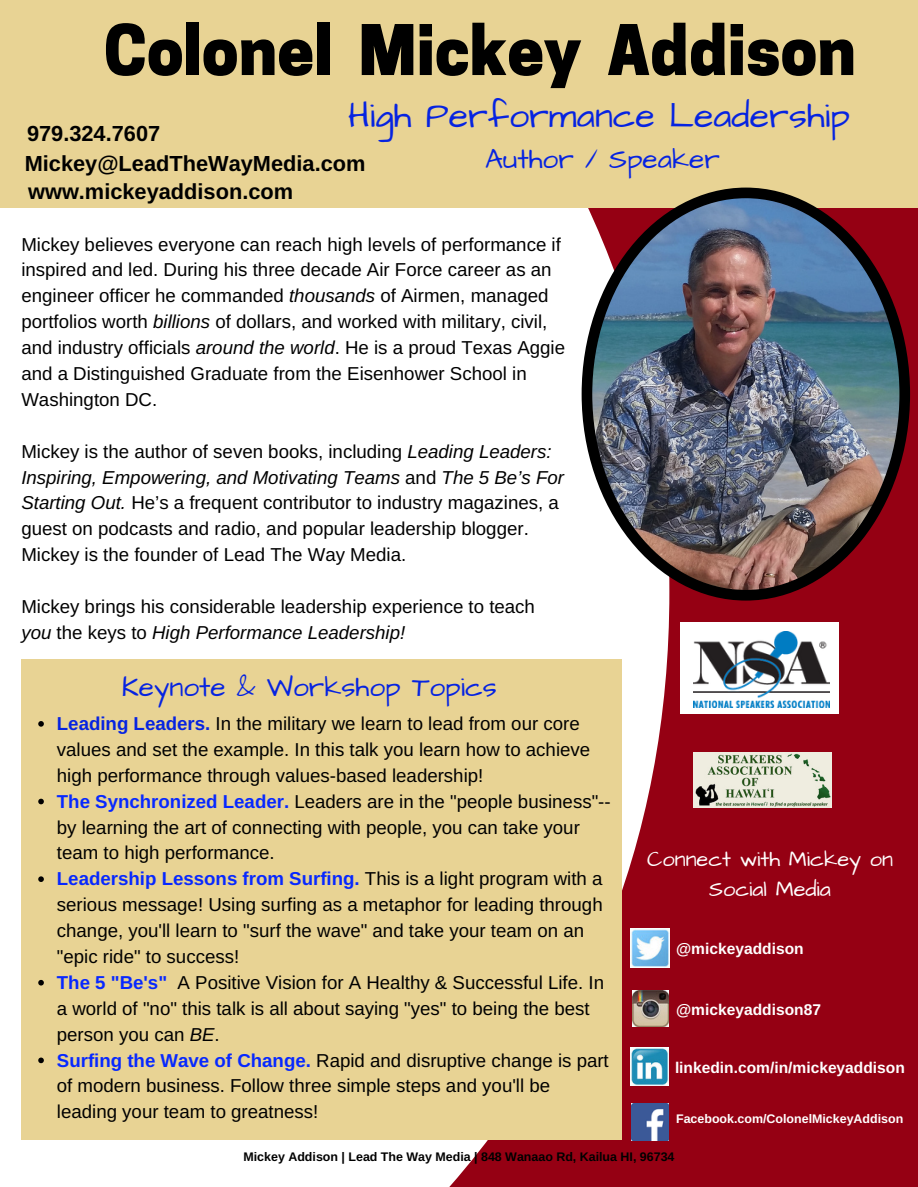
<style>
.page{position:relative;width:918px;height:1187px;background:#fff}
.page>*{position:absolute;margin:0;border:0;box-sizing:border-box;transform-origin:0 0}
.t1{font:800 65.4px "Cooper Hewitt";color:#000}
.t2{font:35.85px "Architects Daughter";color:#0623e1}
.t3{font:28.05px "Architects Daughter";color:#0623e1}
.t4{font:700 21.75px/29.2px "Arimo";color:#000}
.t5{font:21.75px/29.2px "Architects Daughter";color:#fff;text-align:center}
.t6{font:18.75px/25.8px "Arimo";color:#000}
.t7{font:700 15.6px "Arimo";color:#fff}
.t8{font:700 12.45px "Arimo";color:#000}
.t9{font:700 12.45px "Arimo";color:#fff}
.s1{font-style:italic}
.s2{font-weight:700;color:#0623e1}
.s3{font-weight:700;color:#0728ff}
</style>
<div class="page">
<div style="left:0;top:0;width:918px;height:1186px;background:#950013"></div>
<div style="left:0;top:208px;width:669px;height:978px;background:#fff"></div>
<div style="left:0;top:0;width:918px;height:208px;background:#e8d394"></div>
<img style="left:582px;top:188px;width:328px;height:412px">
<div style="left:21px;top:659px;width:601px;height:480px;background:#e8d394"></div>
<svg style="left:38px;top:721px;width:6px;height:5px"></svg>
<svg style="left:38px;top:798px;width:6px;height:6px"></svg>
<svg style="left:38px;top:876px;width:6px;height:6px"></svg>
<svg style="left:38px;top:980px;width:6px;height:5px"></svg>
<svg style="left:38px;top:1057px;width:6px;height:6px"></svg>
<img style="left:630px;top:928px;width:39px;height:39px">
<img style="left:632px;top:990px;width:36px;height:36px">
<img style="left:630px;top:1047px;width:38px;height:38px">
<img style="left:631px;top:1103px;width:37px;height:37px">
<img style="left:693px;top:752px;width:138px;height:55px">
<div style="left:681px;top:622px;width:158px;height:91px;background:#fff"></div>
<img style="left:693px;top:631px;width:136px;height:76px">
<h1 class="t1" style="left:104px;top:26px;width:754px">Colonel Mickey Addison</h1>
<h2 class="t2" style="left:348px;top:91px;width:503px">High Performance Leadership</h2>
<h3 class="t3" style="left:485px;top:141px;width:236px">Author / Speaker</h3>
<p class="t4" style="left:25px;top:119px;width:342px">979.324.7607<br>Mickey@LeadTheWayMedia.com</p>
<p class="t4" style="left:28px;top:177px;width:267px">www.mickeyaddison.com</p>
<p class="t6" style="left:21px;top:231px;width:545px">Mickey believes everyone can reach high levels of performance if inspired and led. During his three decade Air Force career as an engineer officer he commanded <span class="s1">thousands</span> of Airmen, managed portfolios worth <span class="s1">billions</span> of dollars, and worked with military, civil, and industry officials <span class="s1">around the world</span>. He is a proud Texas Aggie and a Distinguished Graduate from the Eisenhower School in Washington DC.</p>
<p class="t6" style="left:21px;top:438px;width:544px">Mickey is the author of seven books, including <span class="s1">Leading Leaders:<br>Inspiring, Empowering, and Motivating Teams</span> and <span class="s1">The 5 Be’s For Starting Out.</span> He’s a frequent contributor to industry magazines, a guest on podcasts and radio, and popular leadership blogger.<br>Mickey is the founder of Lead The Way Media.</p>
<p class="t6" style="left:21px;top:593px;width:515px">Mickey brings his considerable leadership experience to teach <span class="s1">you</span> the keys to <span class="s1">High Performance Leadership!</span></p>
<h3 class="t3" style="left:122px;top:668px;width:376px">Keynote &amp; Workshop Topics</h3>
<p class="t6" style="left:57px;top:710px;width:555px"><span class="s2">Leading Leaders.</span> In the military we learn to lead from our core values and set the example. In this talk you learn how to achieve high performance through values-based leadership!<br><span class="s3">The Synchronized Leader.</span> Leaders are in the "people business"-- by learning the art of connecting with people, you can take your team to high performance.<br><span class="s3">Leadership Lessons from Surfing.</span> This is a light program with a serious message! Using surfing as a metaphor for leading through change, you'll learn to "surf the wave" and take your team on an "epic ride" to success!<br><span class="s3">The 5 "Be's"</span> A Positive Vision for A Healthy &amp; Successful Life. In a world of "no" this talk is all about saying "yes" to being the best person you can <span class="s1">BE</span>.<br><span class="s3">Surfing the Wave of Change.</span> Rapid and disruptive change is part of modern business. Follow three simple steps and you'll be leading your team to greatness!</p>
<p class="t5" style="left:647px;top:845px;width:247px">Connect with Mickey on<br>Social Media</p>
<p class="t7" style="left:676px;top:940px;width:129px">@mickeyaddison</p>
<p class="t7" style="left:676px;top:1000px;width:146px">@mickeyaddison87</p>
<p class="t7" style="left:675px;top:1059px;width:231px">linkedin.com/in/mickeyaddison</p>
<p class="t9" style="left:676px;top:1111px;width:229px">Facebook.com/ColonelMickeyAddison</p>
<p class="t8" style="left:244px;top:1149px;width:433px">Mickey Addison | Lead The Way Media | 848 Wanaao Rd, Kailua HI, 96734</p>
</div>
